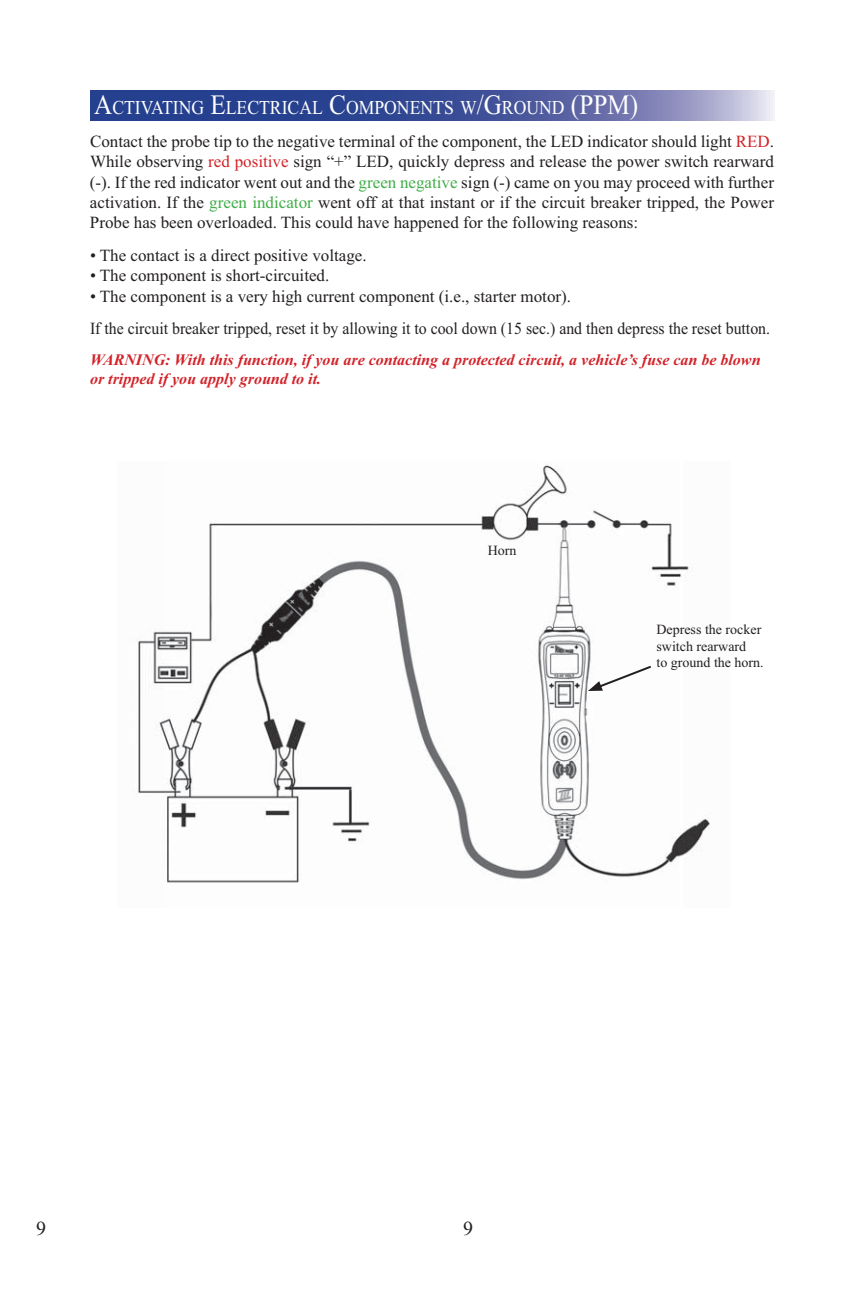
<style>
.page{position:relative;width:864px;height:1296px;background:#fff}
.page>*{position:absolute;margin:0;border:0;box-sizing:border-box;transform-origin:0 0}
.t1{font:20px "Times New Roman";color:#231f20}
.t2{font:19.6px "Times New Roman";color:#fff;scale:.9 1}
.t3{font:17px/20.4px "Times New Roman";color:#231f20;text-align:justify}
.t4{font:italic 700 16px/19.2px "Times New Roman";color:#d2232a}
.t5{font:14px/16.8px "Times New Roman";color:#231f20}
.s1{font-size:28px}
.s2{color:#d2232a}
.s3{color:#41ad49}
</style>
<div class="page">
<svg style="left:90px;top:90px;width:685px;height:31px;background:#4e5ea0"></svg>
<img style="left:137px;top:465px;width:573px;height:418px">
<svg style="left:588px;top:664px;width:65px;height:27px"></svg>
<p class="t2" style="left:94px;top:100px;width:606px"><span class="s1">A</span>CTIVATING <span class="s1">E</span>LECTRICAL <span class="s1">C</span>OMPONENTS W<span class="s1">/G</span>ROUND <span class="s1">(PPM)</span></p>
<p class="t3" style="left:90px;top:133px;width:686px">Contact the probe tip to the negative terminal of the component, the LED indicator should light <span class="s2">RED</span>.<br>While observing <span class="s2">red positive</span> sign “+” LED, quickly depress and release the power switch rearward (-). If the red indicator went out and the <span class="s3">green negative</span> sign (-) came on you may proceed with further activation. If the <span class="s3">green indicator</span> went off at that instant or if the circuit breaker tripped, the Power Probe has been overloaded. This could have happened for the following reasons:</p>
<p class="t3" style="left:90px;top:247px;width:278px">• The contact is a direct positive voltage.</p>
<p class="t3" style="left:90px;top:267px;width:241px">• The component is short-circuited.</p>
<p class="t3" style="left:90px;top:281px;width:682px;line-height:32.4px">• The component is a very high current component (i.e., starter motor).<br>If the circuit breaker tripped, reset it by allowing it to cool down (15 sec.) and then depress the reset button.</p>
<p class="t4" style="left:90px;top:352px;width:672px">WARNING: With this function, if you are contacting a protected circuit, a vehicle’s fuse can be blown or tripped if you apply ground to it.</p>
<p class="t5" style="left:488px;top:543px;width:30px">Horn</p>
<p class="t5" style="left:656px;top:622px;width:109px">Depress the rocker switch rearward<br>to ground the horn.</p>
<p class="t1" style="left:36px;top:1221px;width:11px">9</p>
<p class="t1" style="left:463px;top:1221px;width:11px">9</p>
</div>
